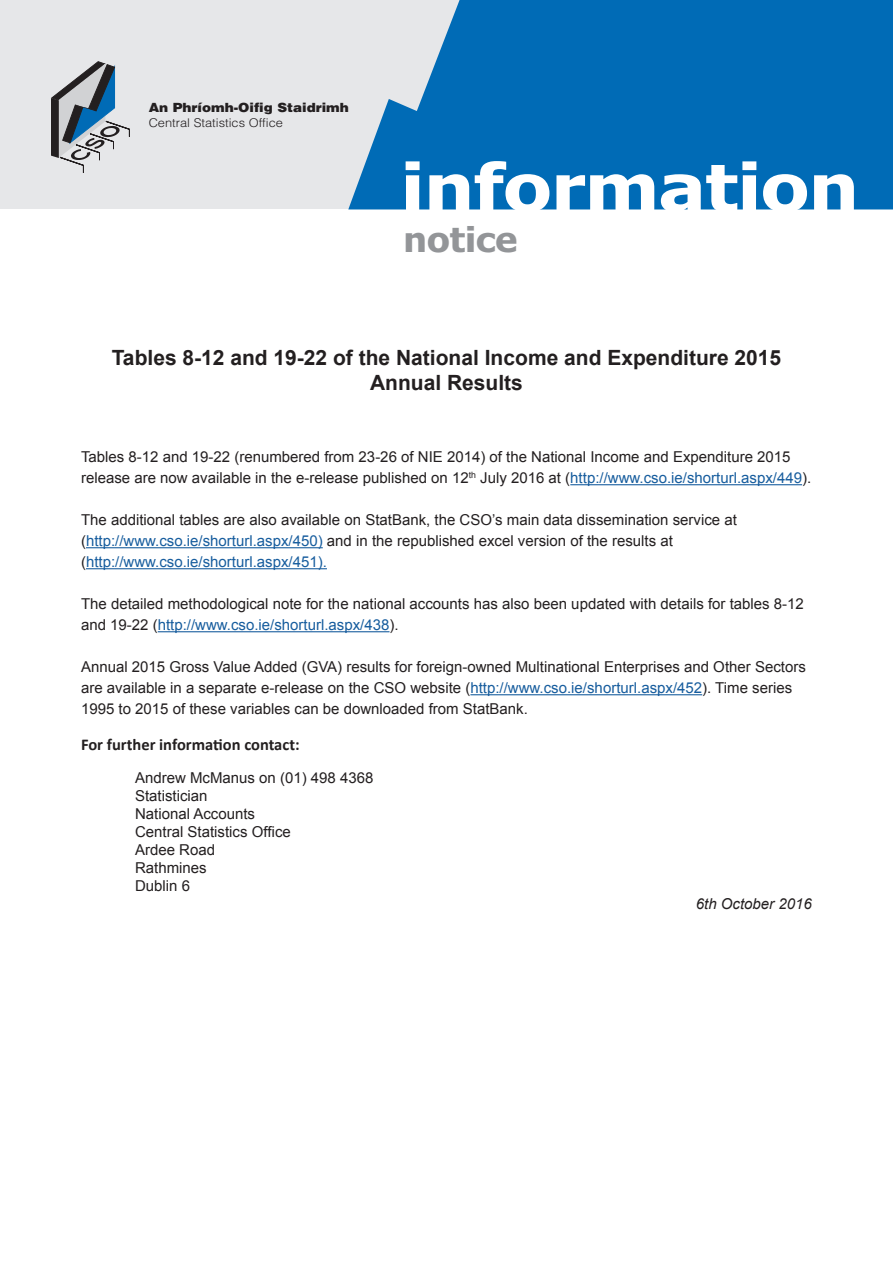
<style>
.page{position:relative;width:893px;height:1263px;background:#fff}
.page>*{position:absolute;margin:0;border:0;box-sizing:border-box;transform-origin:0 0}
.t1{font:700 65.55px "Tahoma";color:#fff;scale:1.18 1}
.t2{font:700 34.2px "Tahoma";color:#939598;scale:1.07 1}
.t3{font:700 21px/25.2px "Arial";color:#231f20;text-align:center}
.t4{font:700 16.5px "Calibri";color:#231f20}
.t5{font:15px/21px "Arial";color:#231f20}
.t6{font:italic 15px "Arial";color:#231f20}
.t7{font:12.6px "Switzerland Black Plain";color:#231f20;scale:1.07 1}
.t8{font:12px "Switzerland Light Plain";color:#231f20;scale:1.07 1}
.s1{color:#175d9e}
</style>
<div class="page">
<div style="left:0;top:0;width:841px;height:209px;background:#e6e7e9"></div>
<svg style="left:348px;top:0;width:545px;height:209px;fill:#006bb6"></svg>
<svg style="left:51px;top:61px;width:79px;height:112px"></svg>
<hr style="left:570px;top:484px;width:232px;height:1px;background:#175d9e">
<hr style="left:86px;top:547px;width:237px;height:1px;background:#175d9e">
<hr style="left:86px;top:568px;width:241px;height:1px;background:#175d9e">
<hr style="left:158px;top:631px;width:231px;height:1px;background:#175d9e">
<hr style="left:470px;top:694px;width:232px;height:1px;background:#175d9e">
<p class="t7" style="left:149px;top:100px;width:189px">An Phríomh-Oifig Staidrimh</p>
<p class="t8" style="left:149px;top:115px;width:127px">Central Statistics Office</p>
<h1 class="t1" style="left:401px;top:146px;width:389px">information</h1>
<h2 class="t2" style="left:403px;top:217px;width:108px">notice</h2>
<h3 class="t3" style="left:112px;top:346px;width:671px">Tables 8-12 and 19-22 of the National Income and Expenditure 2015<br>Annual Results</h3>
<p class="t5" style="left:81px;top:446px;width:732px">Tables 8-12 and 19-22 (renumbered from 23-26 of NIE 2014) of the National Income and Expenditure 2015 release are now available in the e-release published on 12<sup>th</sup> July 2016 at (<span class="s1">http://www.cso.ie/shorturl.aspx/449</span>).</p>
<p class="t5" style="left:81px;top:509px;width:657px">The additional tables are also available on StatBank, the CSO’s main data dissemination service at (<span class="s1">http://www.cso.ie/shorturl.aspx/450)</span> and in the republished excel version of the results at (<span class="s1">http://www.cso.ie/shorturl.aspx/451).</span></p>
<p class="t5" style="left:81px;top:593px;width:724px">The detailed methodological note for the national accounts has also been updated with details for tables 8-12 and 19-22 (<span class="s1">http://www.cso.ie/shorturl.aspx/438</span>).</p>
<p class="t5" style="left:81px;top:656px;width:726px">Annual 2015 Gross Value Added (GVA) results for foreign-owned Multinational Enterprises and Other Sectors are available in a separate e-release on the CSO website (<span class="s1">http://www.cso.ie/shorturl.aspx/452</span>). Time series<br>1995 to 2015 of these variables can be downloaded from StatBank.</p>
<p class="t4" style="left:81px;top:734px;width:220px">For further information contact:</p>
<p class="t5" style="left:135px;top:769px;width:240px;line-height:18px">Andrew McManus on (01) 498 4368<br>Statistician<br>National Accounts<br>Central Statistics Office<br>Ardee Road<br>Rathmines<br>Dublin 6</p>
<p class="t6" style="left:696px;top:894px;width:117px">6th October 2016</p>
</div>
